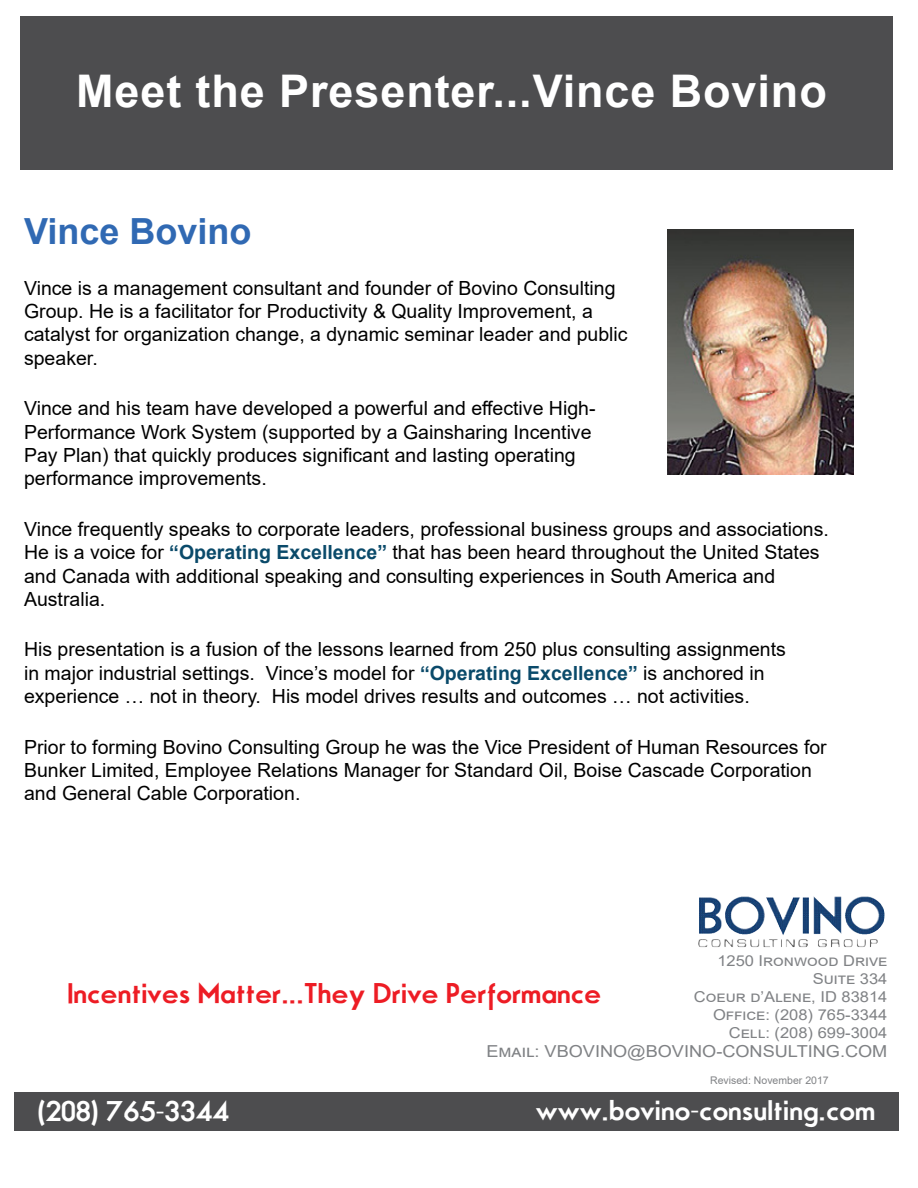
<style>
.page{position:relative;width:918px;height:1188px;background:#fff}
.page>*{position:absolute;margin:0;border:0;box-sizing:border-box;transform-origin:0 0}
.t1{font:700 45px "Arial";letter-spacing:.02em;color:#fff}
.t2{font:700 36px "Arial";color:#3069b3}
.t3{font:700 27px "Movement";color:#ed1c24}
.t4{font:700 27px "Movement";color:#fff}
.t5{font:19.5px/23.4px "Arial";color:#000}
.t6{font:16.5px "Arial";color:#808285;scale:1.1 1}
.t7{font:15px/18px "Arial";color:#808285;text-align:right;scale:1.1 1}
.t8{font:10.5px "Arial";color:#808285}
.s1{font-weight:700;color:#0a4a6a}
</style>
<div class="page">
<div style="left:14px;top:1092px;width:885px;height:39px;background:#4d4d4f"></div>
<div style="left:20px;top:16px;width:873px;height:154px;background:#4d4d4f"></div>
<img style="left:725px;top:896px;width:159px;height:38px">
<img style="left:667px;top:229px;width:187px;height:246px">
<h1 class="t1" style="left:76px;top:60px;width:752px">Meet the Presenter...Vince Bovino</h1>
<h2 class="t2" style="left:24px;top:206px;width:229px">Vince Bovino</h2>
<p class="t5" style="left:24px;top:276px;width:605px">Vince is a management consultant and founder of Bovino Consulting Group. He is a facilitator for Productivity &amp; Quality Improvement, a catalyst for organization change, a dynamic seminar leader and public speaker.</p>
<p class="t5" style="left:24px;top:397px;width:573px">Vince and his team have developed a powerful and effective High-Performance Work System (supported by a Gainsharing Incentive Pay Plan) that quickly produces significant and lasting operating performance improvements.</p>
<p class="t5" style="left:24px;top:517px;width:806px">Vince frequently speaks to corporate leaders, professional business groups and associations.<br>He is a voice for <span class="s1">“Operating Excellence”</span> that has been heard throughout the United States and Canada with additional speaking and consulting experiences in South America and Australia.</p>
<p class="t5" style="left:24px;top:638px;width:763px">His presentation is a fusion of the lessons learned from 250 plus consulting assignments in major industrial settings. Vince’s model for <span class="s1">“Operating Excellence”</span> is anchored in experience … not in theory. His model drives results and outcomes … not activities.</p>
<p class="t5" style="left:24px;top:735px;width:804px">Prior to forming Bovino Consulting Group he was the Vice President of Human Resources for<br>Bunker Limited, Employee Relations Manager for Standard Oil, Boise Cascade Corporation and General Cable Corporation.</p>
<p class="t7" style="left:694px;top:951px;width:177px">1250 Ironwood Drive<br>Suite 334<br>Coeur d’Alene, ID 83814<br>Office: (208) 765-3344<br>Cell: (208) 699-3004</p>
<p class="t6" style="left:486px;top:1040px;width:366px">Email: VBOVINO@BOVINO-CONSULTING.COM</p>
<h3 class="t4" style="left:536px;top:1093px;width:341px">www.bovino-consulting.com</h3>
<h3 class="t3" style="left:67px;top:976px;width:535px">Incentives Matter...They Drive Performance</h3>
<p class="t8" style="left:710px;top:1073px;width:120px">Revised: November 2017</p>
<h3 class="t4" style="left:38px;top:1094px;width:193px">(208) 765-3344</h3>
</div>
